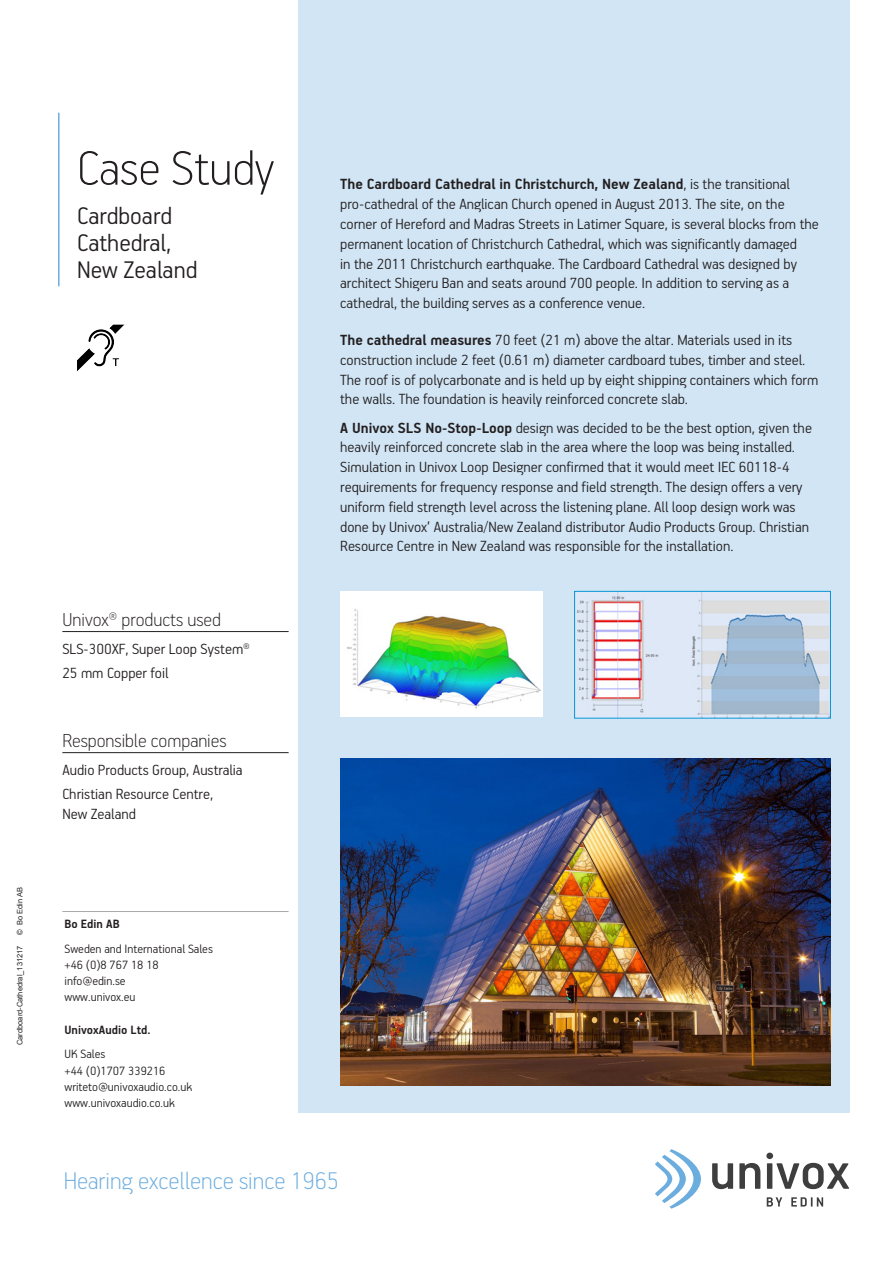
<style>
.page{position:relative;width:893px;height:1263px;background:#fff}
.page>*{position:absolute;margin:0;border:0;box-sizing:border-box;transform-origin:0 0}
.Rubrik_sid_1_mindre{font:100 54px "PF Handbook Pro";color:#231f20}
.Rubrik_sid_1_under_m{font:300 27px/27px "PF Handbook Pro";color:#231f20}
.t1{font:100 27px "PF Handbook Pro";color:#6caddf}
.Products_used_rubrik{font:100 21px "PF Handbook Pro";color:#231f20}
.Brödtext{font:300 16.5px/19.8px "PF Handbook Pro";color:#231f20}
.Adress{font:300 13.5px "PF Handbook Pro";color:#231f20}
.adress{font:300 13.5px "PF Handbook Pro";color:#231f20}
.Adress-2{font:700 13.5px "PF Handbook Pro";color:#231f20}
.adress-2{font:700 13.5px "PF Handbook Pro";color:#231f20}
.Dok-namn_copyright{font:7.5px "Arial";color:#231f20}
.s1{font-weight:700}
</style>
<div class="page">
<div style="left:298px;top:0;width:552px;height:1113px;background:#d1e5f5"></div>
<svg style="left:712px;top:1163px;width:21px;height:26px"></svg>
<svg style="left:739px;top:1163px;width:21px;height:26px"></svg>
<svg style="left:766px;top:1152px;width:83px;height:37px"></svg>
<svg style="left:655px;top:1149px;width:46px;height:60px"></svg>
<svg style="left:767px;top:1197px;width:15px;height:9px"></svg>
<svg style="left:791px;top:1197px;width:32px;height:9px"></svg>
<hr style="left:58px;top:113px;width:2px;height:173px;background:#6caddf">
<hr style="left:62px;top:631px;width:227px;height:1px;background:#231f20">
<hr style="left:62px;top:752px;width:227px;height:1px;background:#231f20">
<hr style="left:62px;top:911px;width:227px;height:1px;background:#a8a9ad">
<img style="left:341px;top:591px;width:201px;height:125px">
<img style="left:576px;top:593px;width:253px;height:123px">
<div style="left:574px;top:591px;width:257px;height:127px;border:1px solid #0696d7"></div>
<img style="left:89px;top:324px;width:36px;height:13px">
<img style="left:340px;top:758px;width:491px;height:327px">
<p class="Dok-namn_copyright" style="left:15px;top:935px;width:50px;rotate:-90deg">© Bo Edin AB</p>
<p class="Dok-namn_copyright" style="left:15px;top:1045px;width:101px;rotate:-90deg">Cardboard-Cathedral_131217</p>
<p class="Rubrik_sid_1_mindre" style="left:77px;top:135px;width:199px">Case Study</p>
<p class="Rubrik_sid_1_under_m" style="left:77px;top:202px;width:122px">Cardboard<br>Cathedral,<br>New Zealand</p>
<p class="Products_used_rubrik" style="left:62px;top:606px;width:160px">Univox® products used</p>
<p class="Brödtext" style="left:62px;top:638px;width:189px">SLS-300XF, Super Loop System®</p>
<p class="Brödtext" style="left:62px;top:662px;width:108px">25 mm Copper foil</p>
<p class="Products_used_rubrik" style="left:62px;top:727px;width:166px">Responsible companies</p>
<p class="Brödtext" style="left:62px;top:759px;width:182px">Audio Products Group, Australia</p>
<p class="Brödtext" style="left:62px;top:783px;width:152px">Christian Resource Centre,<br>New Zealand</p>
<p class="adress-2" style="left:64px;top:916px;width:57px">Bo Edin AB</p>
<p class="adress" style="left:64px;top:940px;width:150px">Sweden and International Sales</p>
<p class="Adress" style="left:64px;top:956px;width:96px">+46 (0)8 767 18 18</p>
<p class="Adress" style="left:64px;top:973px;width:63px">info@edin.se</p>
<p class="Adress" style="left:64px;top:989px;width:72px">www.univox.eu</p>
<p class="Adress-2" style="left:64px;top:1021px;width:88px">UnivoxAudio Ltd.</p>
<p class="Adress" style="left:64px;top:1046px;width:42px">UK Sales</p>
<p class="Adress" style="left:64px;top:1062px;width:103px">+44 (0)1707 339216</p>
<p class="Adress" style="left:64px;top:1078px;width:129px">writeto@univoxaudio.co.uk</p>
<p class="Adress" style="left:64px;top:1095px;width:112px">www.univoxaudio.co.uk</p>
<p class="Brödtext" style="left:340px;top:174px;width:480px"><span class="s1">The Cardboard Cathedral in Christchurch, New Zealand</span>, is the transitional pro‑cathedral of the Anglican Church opened in August 2013. The site, on the corner of Hereford and Madras Streets in Latimer Square, is several blocks from the permanent location of Christchurch Cathedral, which was significantly damaged<br>in the 2011 Christchurch earthquake. The Cardboard Cathedral was designed by architect Shigeru Ban and seats around 700 people. In addition to serving as a cathedral, the building serves as a conference venue.</p>
<p class="Brödtext" style="left:340px;top:329px;width:480px"><span class="s1">The cathedral measures</span> 70 feet (21 m) above the altar. Materials used in its construction include 2 feet (0.61 m) diameter cardboard tubes, timber and steel.<br>The roof is of polycarbonate and is held up by eight shipping containers which form the walls. The foundation is heavily reinforced concrete slab.</p>
<p class="Brödtext" style="left:340px;top:417px;width:473px"><span class="s1">A Univox SLS No-Stop-Loop</span> design was decided to be the best option, given the heavily reinforced concrete slab in the area where the loop was being installed.<br>Simulation in Univox Loop Designer confirmed that it would meet IEC 60118-4 requirements for frequency response and field strength. The design offers a very uniform field strength level across the listening plane. All loop design work was done by Univox’ Australia/New Zealand distributor Audio Products Group. Christian Resource Centre in New Zealand was responsible for the installation.</p>
<p class="t1" style="left:64px;top:1164px;width:277px">Hearing excellence since 1965</p>
</div>
